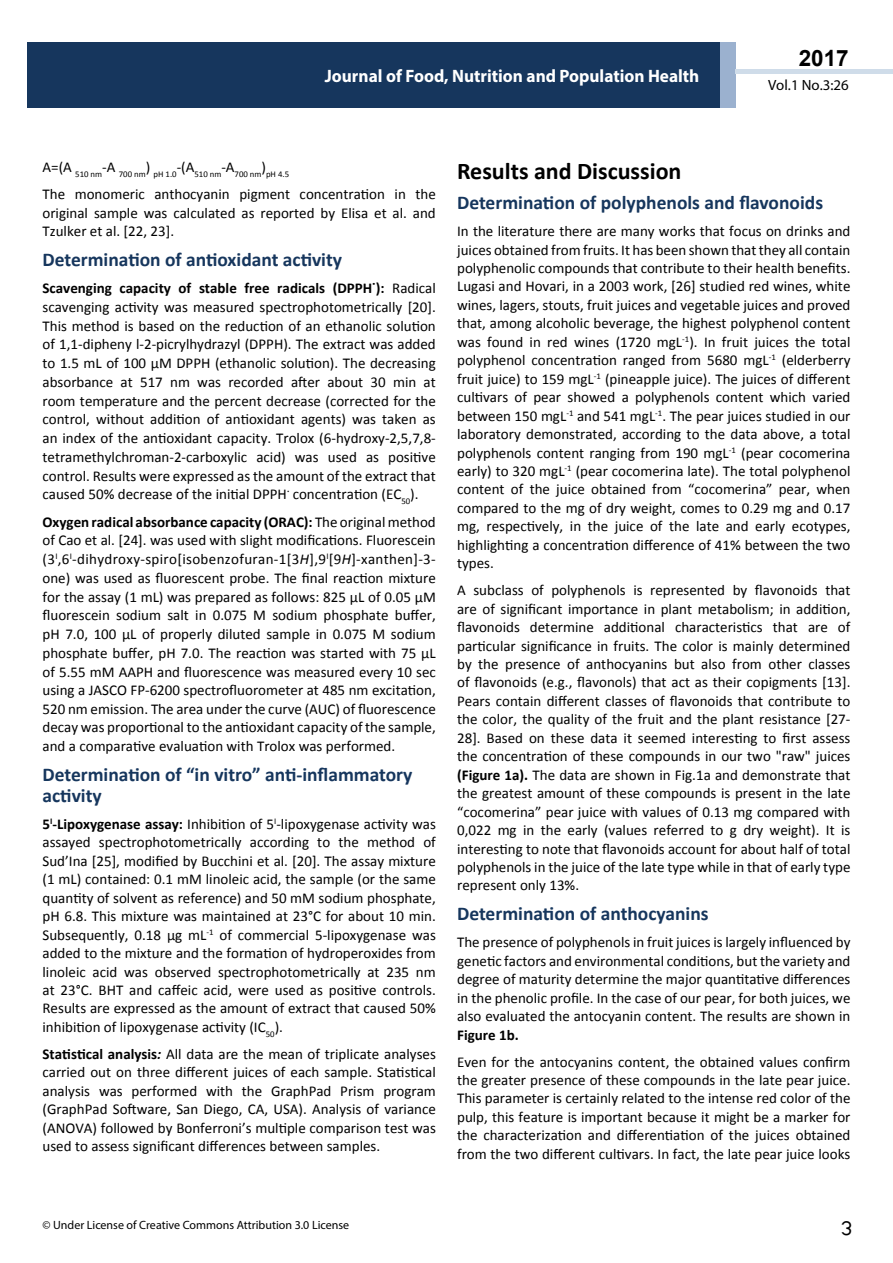
<style>
.page{position:relative;width:893px;height:1263px;background:#fff}
.page>*{position:absolute;margin:0;border:0;box-sizing:border-box;transform-origin:0 0}
.t1{font:25.5px "Tunga";color:#000}
.t2{font:700 24px "Calibri";color:#000}
.t3{font:700 22.5px "Arial";color:#000}
.t4{font:700 19.5px/21.5px "Calibri";color:#16365d}
.t5{font:700 18px "Myriad Pro";color:#fff;scale:.96 1}
.t6{font:15px/18.5px "Calibri";color:#000;text-align:justify}
.t7{font:700 15px "Calibri";color:#000}
.t8{font:14.85px "Myriad Pro";color:#000}
.t9{font:12px "Myriad Pro";color:#000}
.t10{font:8.7px "Calibri";color:#000}
.s1{font-weight:700}
.s2{font-style:italic}
.s3{font-weight:700;font-style:italic}
</style>
<div class="page">
<div style="left:27px;top:42px;width:694px;height:66px;background:#16365d"></div>
<div style="left:720px;top:42px;width:16px;height:66px;background:#9bb1cf"></div>
<div style="left:736px;top:69px;width:157px;height:5px;background:#cfdce9"></div>
<p class="t5" style="left:325px;top:64px;width:392px">Journal of Food, Nutrition and Population Health</p>
<h3 class="t3" style="left:799px;top:43px;width:52px">2017</h3>
<p class="t8" style="left:768px;top:76px;width:82px">Vol.1 No.3:26</p>
<p class="t10" style="left:43px;top:169px;width:248px"><sup>A=(A</sup> 510 nm<sup>-A</sup> 700 nm<sup>)</sup> pH 1.0<sup>-(A</sup>510 nm<sup>-A</sup>700 nm<sup>)</sup>pH 4.5</p>
<p class="t6" style="left:43px;top:185px;width:395px">The monomeric anthocyanin pigment concentration in the original sample was calculated as reported by Elisa et al. and Tzulker et al. [22, 23].</p>
<h3 class="t4" style="left:43px;top:249px;width:301px">Determination of antioxidant activity</h3>
<p class="t6" style="left:43px;top:279px;width:395px"><span class="s1">Scavenging capacity of stable free radicals (DPPH˙):</span> Radical scavenging activity was measured spectrophotometrically [20].<br>This method is based on the reduction of an ethanolic solution of 1,1-dipheny l-2-picrylhydrazyl (DPPH). The extract was added to 1.5 mL of 100 µM DPPH (ethanolic solution). The decreasing absorbance at 517 nm was recorded after about 30 min at room temperature and the percent decrease (corrected for the control, without addition of antioxidant agents) was taken as an index of the antioxidant capacity. Trolox (6-hydroxy-2,5,7,8- tetramethylchroman-2-carboxylic acid) was used as positive control. Results were expressed as the amount of the extract that caused 50% decrease of the initial DPPH<sup>·</sup> concentration (EC<sub>50</sub>).</p>
<p class="t6" style="left:43px;top:512px;width:395px"><span class="s1">Oxygen radical absorbance capacity (ORAC):</span> The original method of Cao et al. [24]. was used with slight modifications. Fluorescein (3<sup>I</sup>,6<sup>I</sup>-dihydroxy-spiro[isobenzofuran-1[3<span class="s2">H</span>],9<sup>I</sup>[9<span class="s2">H</span>]-xanthen]-3- one) was used as fluorescent probe. The final reaction mixture for the assay (1 mL) was prepared as follows: 825 μL of 0.05 μM fluorescein sodium salt in 0.075 M sodium phosphate buffer, pH 7.0, 100 μL of properly diluted sample in 0.075 M sodium phosphate buffer, pH 7.0. The reaction was started with 75 μL of 5.55 mM AAPH and fluorescence was measured every 10 sec using a JASCO FP-6200 spectrofluorometer at 485 nm excitation, 520 nm emission. The area under the curve (AUC) of fluorescence decay was proportional to the antioxidant capacity of the sample, and a comparative evaluation with Trolox was performed.</p>
<h3 class="t4" style="left:43px;top:763px;width:371px">Determination of “in vitro” anti-inflammatory activity</h3>
<p class="t6" style="left:43px;top:815px;width:395px"><span class="s1">5</span><sup>I</sup><span class="s1">-Lipoxygenase assay:</span> Inhibition of 5<sup>I</sup>-lipoxygenase activity was assayed spectrophotometrically according to the method of Sud’Ina [25], modified by Bucchini et al. [20]. The assay mixture (1 mL) contained: 0.1 mM linoleic acid, the sample (or the same quantity of solvent as reference) and 50 mM sodium phosphate, pH 6.8. This mixture was maintained at 23°C for about 10 min.<br>Subsequently, 0.18 µg mL<sup>-1</sup> of commercial 5-lipoxygenase was added to the mixture and the formation of hydroperoxides from linoleic acid was observed spectrophotometrically at 235 nm at 23°C. BHT and caffeic acid, were used as positive controls.<br>Results are expressed as the amount of extract that caused 50% inhibition of lipoxygenase activity (IC<sub>50</sub>).</p>
<p class="t6" style="left:43px;top:1045px;width:395px"><span class="s1">Statistical analysis</span><span class="s3">:</span> All data are the mean of triplicate analyses carried out on three different juices of each sample. Statistical analysis was performed with the GraphPad Prism program (GraphPad Software, San Diego, CA, USA). Analysis of variance (ANOVA) followed by Bonferroni’s multiple comparison test was used to assess significant differences between samples.</p>
<h2 class="t2" style="left:457px;top:156px;width:226px">Results and Discussion</h2>
<h3 class="t4" style="left:457px;top:192px;width:367px">Determination of polyphenols and flavonoids</h3>
<p class="t6" style="left:457px;top:222px;width:395px">In the literature there are many works that focus on drinks and juices obtained from fruits. It has been shown that they all contain polyphenolic compounds that contribute to their health benefits.<br>Lugasi and Hovari, in a 2003 work, [26] studied red wines, white wines, lagers, stouts, fruit juices and vegetable juices and proved that, among alcoholic beverage, the highest polyphenol content was found in red wines (1720 mgL<sup>-1</sup>). In fruit juices the total polyphenol concentration ranged from 5680 mgL<sup>-1</sup> (elderberry fruit juice) to 159 mgL<sup>-1</sup> (pineapple juice). The juices of different cultivars of pear showed a polyphenols content which varied between 150 mgL<sup>-1</sup> and 541 mgL<sup>-1</sup>. The pear juices studied in our laboratory demonstrated, according to the data above, a total polyphenols content ranging from 190 mgL<sup>-1</sup> (pear cocomerina early) to 320 mgL<sup>-1</sup> (pear cocomerina late). The total polyphenol content of the juice obtained from “cocomerina” pear, when compared to the mg of dry weight, comes to 0.29 mg and 0.17 mg, respectively, in the juice of the late and early ecotypes, highlighting a concentration difference of 41% between the two types.</p>
<p class="t6" style="left:457px;top:581px;width:395px">A subclass of polyphenols is represented by flavonoids that are of significant importance in plant metabolism; in addition, flavonoids determine additional characteristics that are of particular significance in fruits. The color is mainly determined by the presence of anthocyanins but also from other classes of flavonoids (e.g., flavonols) that act as their copigments [13].<br>Pears contain different classes of flavonoids that contribute to the color, the quality of the fruit and the plant resistance [27- 28]. Based on these data it seemed interesting to first assess the concentration of these compounds in our two "raw" juices <span class="s1">(Figure 1a).</span> The data are shown in Fig.1a and demonstrate that the greatest amount of these compounds is present in the late “cocomerina” pear juice with values of 0.13 mg compared with 0,022 mg in the early (values referred to g dry weight). It is interesting to note that flavonoids account for about half of total polyphenols in the juice of the late type while in that of early type represent only 13%.</p>
<h3 class="t4" style="left:457px;top:903px;width:253px">Determination of anthocyanins</h3>
<p class="t6" style="left:457px;top:933px;width:395px">The presence of polyphenols in fruit juices is largely influenced by genetic factors and environmental conditions, but the variety and degree of maturity determine the major quantitative differences in the phenolic profile. In the case of our pear, for both juices, we also evaluated the antocyanin content. The results are shown in</p>
<p class="t7" style="left:457px;top:1025px;width:63px">Figure 1b.</p>
<p class="t6" style="left:457px;top:1052px;width:395px">Even for the antocyanins content, the obtained values confirm the greater presence of these compounds in the late pear juice.<br>This parameter is certainly related to the intense red color of the pulp, this feature is important because it might be a marker for the characterization and differentiation of the juices obtained from the two different cultivars. In fact, the late pear juice looks</p>
<p class="t9" style="left:43px;top:1218px;width:308px">© Under License of Creative Commons Attribution 3.0 License</p>
<h1 class="t1" style="left:841px;top:1211px;width:13px">3</h1>
</div>
